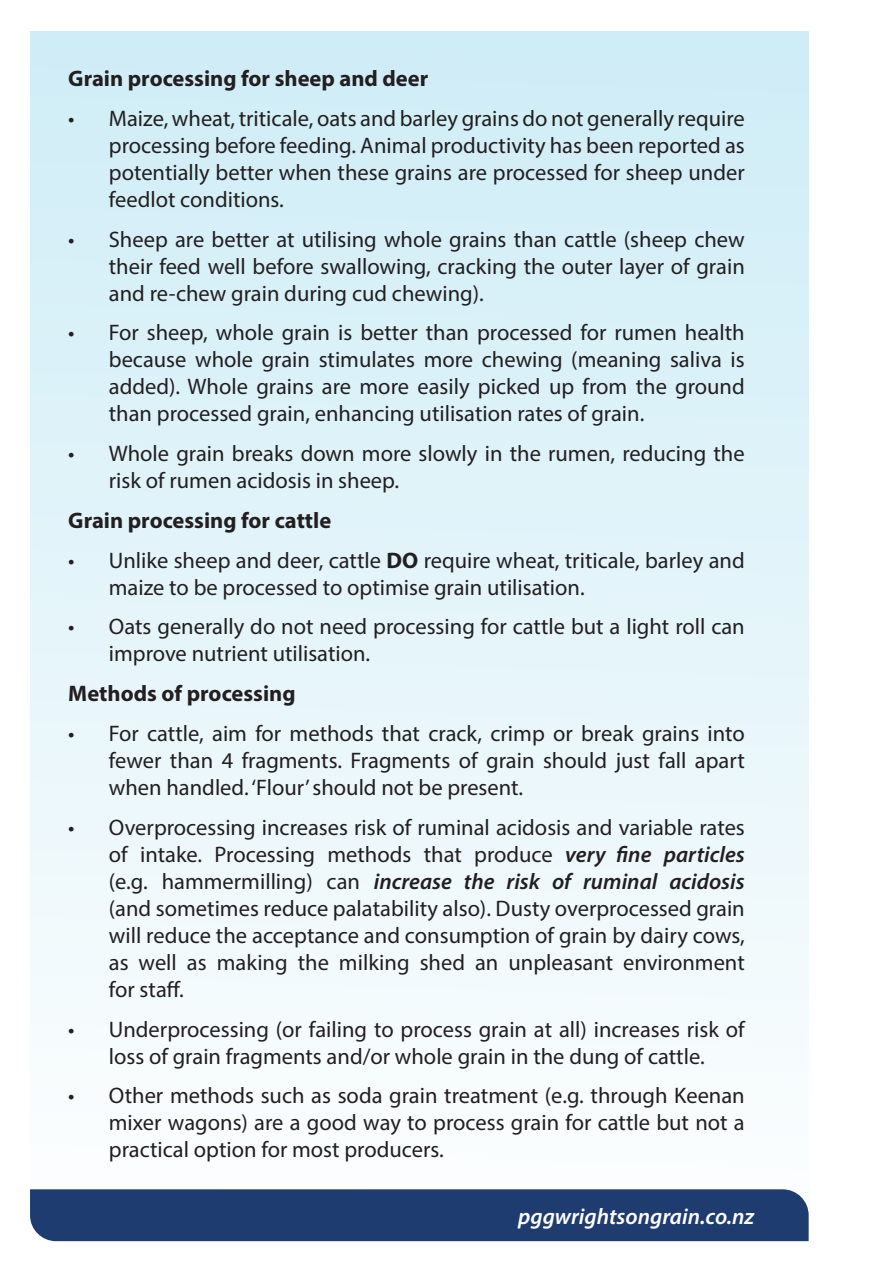
<style>
.page{position:relative;width:877px;height:1272px;background:#fff}
.page>*{position:absolute;margin:0;border:0;box-sizing:border-box;transform-origin:0 0}
.t1{font:22.5px/27px "Myriad Pro";color:#231f20;text-align:justify}
.t2{font:700 22.5px "Myriad Pro";color:#231f20}
.t3{font:italic 600 22.5px "Myriad Pro";color:#fff}
.s1{font-weight:700}
.s2{font-weight:600;font-style:italic}
</style>
<div class="page">
<div style="left:30px;top:31px;width:778px;height:1203px;background:linear-gradient(to bottom,#ceecf6,#fdfefe)"></div>
<div style="left:30px;top:1189px;width:778px;height:52px;background:#1f3c70"></div>
<p class="t2" style="left:68px;top:64px;width:361px">Grain processing for sheep and deer</p>
<p class="t1" style="left:109px;top:104px;width:637px;text-indent:-40px">• Maize, wheat, triticale, oats and barley grains do not generally require processing before feeding. Animal productivity has been reported as potentially better when these grains are processed for sheep under feedlot conditions.</p>
<p class="t1" style="left:109px;top:225px;width:637px;text-indent:-40px">• Sheep are better at utilising whole grains than cattle (sheep chew their feed well before swallowing, cracking the outer layer of grain and re-chew grain during cud chewing).</p>
<p class="t1" style="left:109px;top:319px;width:637px;text-indent:-40px">• For sheep, whole grain is better than processed for rumen health because whole grain stimulates more chewing (meaning saliva is added). Whole grains are more easily picked up from the ground than processed grain, enhancing utilisation rates of grain.</p>
<p class="t1" style="left:109px;top:440px;width:637px;text-indent:-40px">• Whole grain breaks down more slowly in the rumen, reducing the risk of rumen acidosis in sheep.</p>
<p class="t2" style="left:68px;top:506px;width:264px">Grain processing for cattle</p>
<p class="t1" style="left:109px;top:546px;width:637px;text-indent:-41px">• Unlike sheep and deer, cattle <span class="s1">DO</span> require wheat, triticale, barley and maize to be processed to optimise grain utilisation.</p>
<p class="t1" style="left:109px;top:613px;width:637px;text-indent:-40px">• Oats generally do not need processing for cattle but a light roll can improve nutrient utilisation.</p>
<p class="t2" style="left:68px;top:679px;width:229px">Methods of processing</p>
<p class="t1" style="left:109px;top:720px;width:637px;text-indent:-40px">• For cattle, aim for methods that crack, crimp or break grains into fewer than 4 fragments. Fragments of grain should just fall apart when handled. ‘Flour’ should not be present.</p>
<p class="t1" style="left:109px;top:813px;width:637px;text-indent:-40px">• Overprocessing increases risk of ruminal acidosis and variable rates of intake. Processing methods that produce <span class="s2">very fine particles </span>(e.g. hammermilling) can <span class="s2">increase the risk of ruminal acidosis </span>(and sometimes reduce palatability also). Dusty overprocessed grain will reduce the acceptance and consumption of grain by dairy cows, as well as making the milking shed an unpleasant environment for staff.</p>
<p class="t1" style="left:68px;top:1015px;width:678px;text-align:center">• Underprocessing (or failing to process grain at all) increases risk of loss of grain fragments and/or whole grain in the dung of cattle.</p>
<p class="t1" style="left:109px;top:1082px;width:637px;text-indent:-40px">• Other methods such as soda grain treatment (e.g. through Keenan mixer wagons) are a good way to process grain for cattle but not a practical option for most producers.</p>
<p class="t3" style="left:518px;top:1202px;width:237px">pggwrightsongrain.co.nz</p>
</div>
